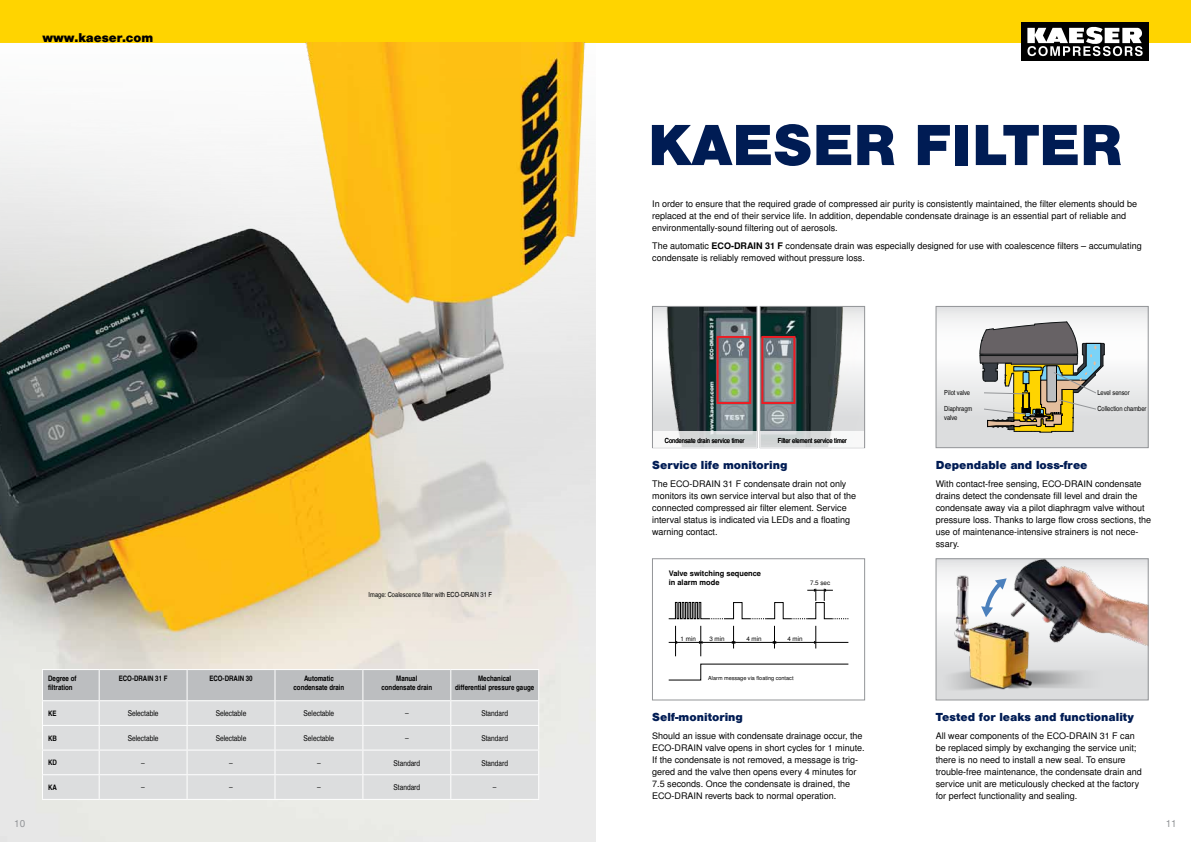
<style>
.page{position:relative;width:1191px;height:842px;background:#fff}
.page>*{position:absolute;margin:0;border:0;box-sizing:border-box;transform-origin:0 0}
.t1{font:900 55px "Nimbus San L";color:#001c54}
.t2{font:900 12px "Nimbus San L";color:#000}
.t3{font:900 11px "Nimbus San L";color:#001c54}
.t4{font:10px "Nimbus San L";color:#939598}
.t5{font:9px/12px "Nimbus San L";color:#000}
.t6{font:8px "Nimbus San L Reg Con";color:#000}
.t7{font:7.5px/9px "Nimbus San L Bol Con";color:#000;text-align:center}
.t8{font:700 7.5px/9px "Nimbus San L";color:#000}
.t9{font:7px/9px "Nimbus San L Reg Con";color:#000}
.t10{font:6.2px "Nimbus San L";color:#000}
.t11{font:5.5px "Nimbus San L";color:#000}
.s1{font-weight:700}
</style>
<div class="page">
<div style="left:0;top:0;width:1191px;height:43px;background:#ffd400"></div>
<div style="left:1020px;top:22px;width:128px;height:39px;background:#000"></div>
<svg style="left:1027px;top:26px;width:115px;height:30px"></svg>
<img style="left:654px;top:308px;width:101px;height:123px">
<div style="left:652px;top:306px;width:105px;height:142px;border:1px solid #939598"></div>
<svg style="left:937px;top:308px;width:209px;height:138px"></svg>
<div style="left:935px;top:306px;width:213px;height:142px;border:1px solid #939598"></div>
<hr style="left:700px;top:626px;width:1px;height:30px;background:#000">
<hr style="left:675px;top:626px;width:1px;height:30px;background:#000">
<hr style="left:775px;top:642px;width:40px;height:1px;background:#000">
<svg style="left:813px;top:626px;width:3px;height:22px"></svg>
<hr style="left:734px;top:642px;width:40px;height:1px;background:#000">
<svg style="left:772px;top:626px;width:5px;height:22px"></svg>
<hr style="left:701px;top:642px;width:32px;height:1px;background:#000">
<svg style="left:731px;top:626px;width:5px;height:22px"></svg>
<hr style="left:816px;top:642px;width:32px;height:1px;background:#000">
<svg style="left:668px;top:640px;width:35px;height:4px"></svg>
<svg style="left:668px;top:664px;width:181px;height:16px"></svg>
<svg style="left:668px;top:588px;width:180px;height:31px"></svg>
<div style="left:652px;top:558px;width:213px;height:142px;border:1px solid #939598"></div>
<img style="left:937px;top:560px;width:209px;height:138px">
<div style="left:935px;top:558px;width:213px;height:142px;border:1px solid #939598"></div>
<img style="left:762px;top:308px;width:101px;height:123px">
<div style="left:760px;top:306px;width:105px;height:142px;border:1px solid #939598"></div>
<svg style="left:652px;top:431px;width:104px;height:16px;fill:#d5d7d7"></svg>
<svg style="left:760px;top:431px;width:104px;height:16px"></svg>
<img style="left:0;top:43px;width:595px;height:799px">
<svg style="left:981px;top:578px;width:25px;height:39px"></svg>
<svg style="left:42px;top:669px;width:497px;height:130px;background:#d6d7d8"></svg>
<hr style="left:42px;top:799px;width:57px;height:1px;background:#fff">
<hr style="left:99px;top:799px;width:88px;height:1px;background:#fff">
<hr style="left:187px;top:799px;width:88px;height:1px;background:#fff">
<hr style="left:275px;top:799px;width:88px;height:1px;background:#fff">
<hr style="left:363px;top:799px;width:88px;height:1px;background:#fff">
<hr style="left:451px;top:799px;width:88px;height:1px;background:#fff">
<svg style="left:980px;top:322px;width:125px;height:111px;background:#a29d82"></svg>
<div style="left:761px;top:336px;width:34px;height:68px;border:2px solid #ed1d24"></div>
<div style="left:716px;top:336px;width:35px;height:68px;border:2px solid #ed1d24"></div>
<h2 class="t2" style="left:43px;top:30px;width:112px">www.kaeser.com</h2>
<p class="t9" style="left:369px;top:590px;width:125px">Image: Coalescence filter with ECO-DRAIN 31 F</p>
<p class="t7" style="left:48px;top:674px;width:30px;text-align:left">Degree of filtration</p>
<p class="t7" style="left:119px;top:674px;width:50px">ECO-DRAIN 31 F</p>
<p class="t7" style="left:209px;top:674px;width:45px">ECO-DRAIN 30</p>
<p class="t7" style="left:293px;top:674px;width:52px">Automatic condensate drain</p>
<p class="t7" style="left:381px;top:674px;width:52px">Manual condensate drain</p>
<p class="t7" style="left:455px;top:674px;width:81px">Mechanical<br>differential pressure gauge</p>
<p class="t7" style="left:48px;top:709px;width:10px">KE</p>
<p class="t6" style="left:128px;top:709px;width:32px">Selectable</p>
<p class="t6" style="left:216px;top:709px;width:32px">Selectable</p>
<p class="t6" style="left:304px;top:709px;width:32px">Selectable</p>
<p class="t6" style="left:405px;top:709px;width:5px">–</p>
<p class="t6" style="left:481px;top:709px;width:28px">Standard</p>
<p class="t7" style="left:48px;top:734px;width:10px">KB</p>
<p class="t6" style="left:128px;top:733px;width:32px">Selectable</p>
<p class="t6" style="left:216px;top:733px;width:32px">Selectable</p>
<p class="t6" style="left:304px;top:733px;width:32px">Selectable</p>
<p class="t6" style="left:405px;top:733px;width:5px">–</p>
<p class="t6" style="left:481px;top:733px;width:28px">Standard</p>
<p class="t7" style="left:48px;top:758px;width:10px">KD</p>
<p class="t6" style="left:141px;top:758px;width:5px">–</p>
<p class="t6" style="left:229px;top:758px;width:5px">–</p>
<p class="t6" style="left:317px;top:758px;width:5px">–</p>
<p class="t6" style="left:393px;top:758px;width:28px">Standard</p>
<p class="t6" style="left:481px;top:758px;width:28px">Standard</p>
<p class="t7" style="left:48px;top:783px;width:10px">KA</p>
<p class="t6" style="left:141px;top:782px;width:5px">–</p>
<p class="t6" style="left:229px;top:782px;width:5px">–</p>
<p class="t6" style="left:317px;top:782px;width:5px">–</p>
<p class="t6" style="left:393px;top:782px;width:28px">Standard</p>
<p class="t6" style="left:493px;top:782px;width:5px">–</p>
<h1 class="t1" style="left:648px;top:111px;width:476px">KAESER FILTER</h1>
<p class="t5" style="left:652px;top:198px;width:486px">In order to ensure that the required grade of compressed air purity is consistently maintained, the filter elements should be replaced at the end of their service life. In addition, dependable condensate drainage is an essential part of reliable and environmentally-sound filtering out of aerosols.</p>
<p class="t5" style="left:652px;top:240px;width:491px">The automatic <span class="s1">ECO-DRAIN 31 F</span> condensate drain was especially designed for use with coalescence filters – accumulating condensate is reliably removed without pressure loss.</p>
<p class="t9" style="left:665px;top:436px;width:81px">Condensate drain service timer</p>
<p class="t9" style="left:778px;top:436px;width:70px">Filter element service timer</p>
<p class="t3" style="left:652px;top:458px;width:137px">Service life monitoring</p>
<p class="t5" style="left:652px;top:478px;width:206px">The ECO-DRAIN 31 F condensate drain not only monitors its own service interval but also that of the connected compressed air filter element. Service interval status is indicated via LEDs and a floating warning contact.</p>
<p class="t8" style="left:668px;top:570px;width:94px">Valve switching sequence in alarm mode</p>
<p class="t10" style="left:810px;top:579px;width:22px">7.5 sec</p>
<p class="t10" style="left:680px;top:635px;width:17px">1 min</p>
<p class="t10" style="left:709px;top:635px;width:17px">3 min</p>
<p class="t10" style="left:746px;top:635px;width:17px">4 min</p>
<p class="t10" style="left:787px;top:635px;width:17px">4 min</p>
<p class="t11" style="left:708px;top:675px;width:87px">Alarm message via floating contact</p>
<p class="t3" style="left:652px;top:710px;width:92px">Self-monitoring</p>
<p class="t5" style="left:652px;top:730px;width:214px">Should an issue with condensate drainage occur, the ECO-DRAIN valve opens in short cycles for 1 minute.<br>If the condensate is not removed, a message is trig&shy;gered and the valve then opens every 4 minutes for 7.5 seconds. Once the condensate is drained, the ECO-DRAIN reverts back to normal operation.</p>
<p class="t9" style="left:944px;top:388px;width:27px">Pilot valve</p>
<p class="t9" style="left:1097px;top:388px;width:34px">Level sensor</p>
<p class="t9" style="left:944px;top:404px;width:30px">Diaphragm valve</p>
<p class="t9" style="left:1097px;top:404px;width:51px">Collection chamber</p>
<p class="t3" style="left:935px;top:458px;width:153px">Dependable and loss-free</p>
<p class="t5" style="left:935px;top:478px;width:217px">With contact-free sensing, ECO-DRAIN condensate drains detect the condensate fill level and drain the condensate away via a pilot diaphragm valve without pressure loss. Thanks to large flow cross sections, the use of maintenance-intensive strainers is not nece&shy;ssary.</p>
<p class="t3" style="left:935px;top:710px;width:200px">Tested for leaks and functionality</p>
<p class="t5" style="left:935px;top:730px;width:208px">All wear components of the ECO-DRAIN 31 F can be replaced simply by exchanging the service unit; there is no need to install a new seal. To ensure trouble-free maintenance, the condensate drain and service unit are meticulously checked at the factory for perfect functionality and sealing.</p>
<p class="t4" style="left:14px;top:817px;width:13px">10</p>
<p class="t4" style="left:1165px;top:817px;width:13px">11</p>
</div>
